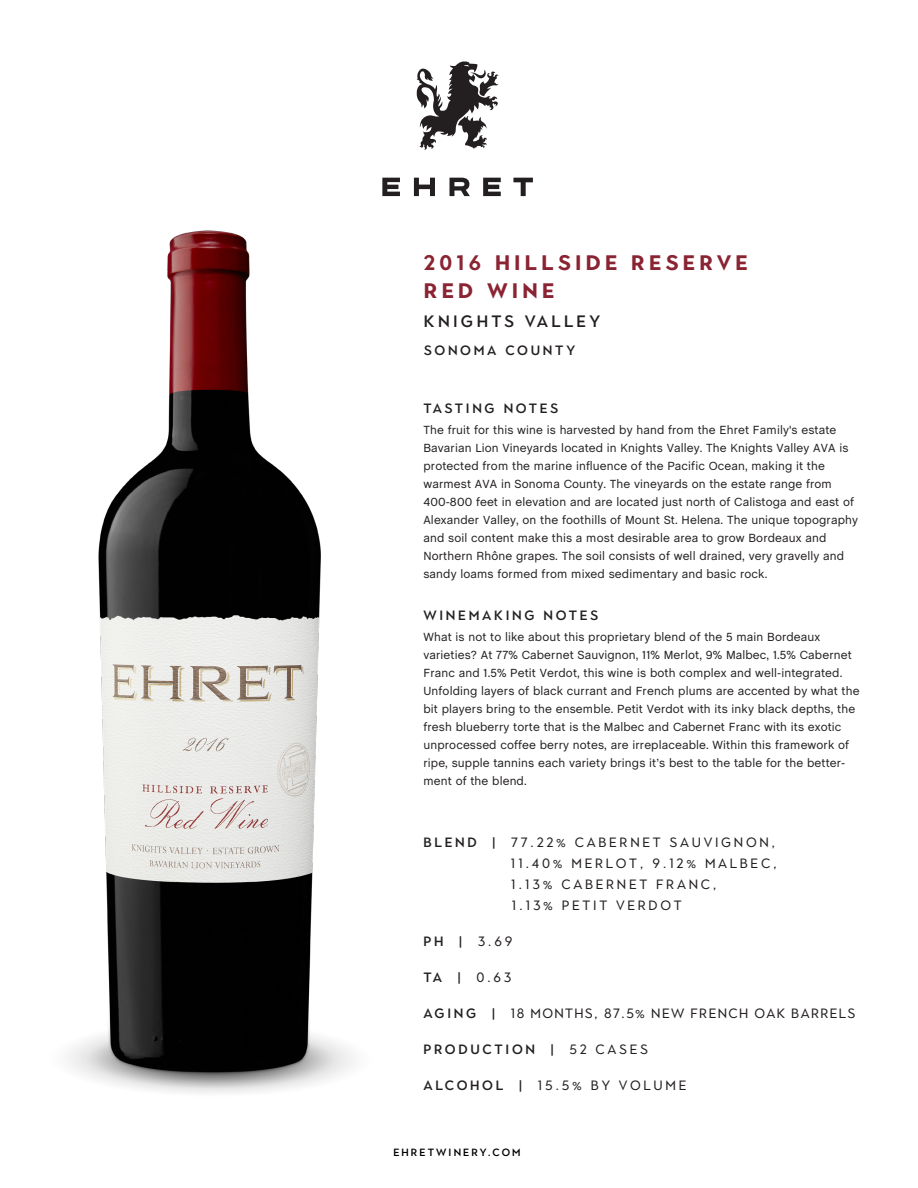
<style>
.page{position:relative;width:918px;height:1188px;background:#fff}
.page>*{position:absolute;margin:0;border:0;box-sizing:border-box;transform-origin:0 0}
.t1{font:700 21px/28.5px "Town 10 Display";letter-spacing:.2em;color:#8a2332}
.t2{font:500 16.5px "Town 10 Display";letter-spacing:.2em;color:#231f20}
.t3{font:13.5px/21px "Town 10 Display";letter-spacing:.2em;color:#231f20}
.t4{font:500 13.5px "Town 10 Display";letter-spacing:.2em;color:#231f20}
.t5{font:13.5px "Town 10 Display";letter-spacing:.1em;color:#231f20}
.t6{font:12px/18px "Chalet";letter-spacing:.01em;color:#231f20}
.t7{font:500 10.5px "Town 10 Display";letter-spacing:.2em;color:#000001}
.s1{font-weight:500}
.s2{font-weight:400}
</style>
<div class="page">
<svg style="left:416px;top:61px;width:82px;height:89px"></svg>
<svg style="left:382px;top:178px;width:18px;height:18px"></svg>
<svg style="left:414px;top:178px;width:21px;height:18px"></svg>
<svg style="left:449px;top:178px;width:21px;height:18px"></svg>
<svg style="left:483px;top:178px;width:18px;height:18px"></svg>
<svg style="left:513px;top:178px;width:20px;height:18px"></svg>
<img style="left:68px;top:230px;width:286px;height:863px">
<h1 class="t1" style="left:424px;top:249px;width:325px">2016 HILLSIDE RESERVE<br>RED WINE</h1>
<h2 class="t2" style="left:424px;top:312px;width:178px">KNIGHTS VALLEY</h2>
<p class="t4" style="left:424px;top:343px;width:153px">SONOMA COUNTY</p>
<p class="t4" style="left:423px;top:401px;width:136px">TASTING NOTES</p>
<p class="t6" style="left:423px;top:421px;width:436px">The fruit for this wine is harvested by hand from the Ehret Family's estate Bavarian Lion Vineyards located in Knights Valley. The Knights Valley AVA is protected from the marine influence of the Pacific Ocean, making it the warmest AVA in Sonoma County. The vineyards on the estate range from 400-800 feet in elevation and are located just north of Calistoga and east of Alexander Valley, on the foothills of Mount St. Helena. The unique topography and soil content make this a most desirable area to grow Bordeaux and Northern Rhône grapes. The soil consists of well drained, very gravelly and sandy loams formed from mixed sedimentary and basic rock.</p>
<p class="t4" style="left:423px;top:608px;width:176px">WINEMAKING NOTES</p>
<p class="t6" style="left:423px;top:628px;width:437px">What is not to like about this proprietary blend of the 5 main Bordeaux varieties? At 77% Cabernet Sauvignon, 11% Merlot, 9% Malbec, 1.5% Cabernet Franc and 1.5% Petit Verdot, this wine is both complex and well-integrated.<br>Unfolding layers of black currant and French plums are accented by what the bit players bring to the ensemble. Petit Verdot with its inky black depths, the fresh blueberry torte that is the Malbec and Cabernet Franc with its exotic unprocessed coffee berry notes, are irreplaceable. Within this framework of ripe, supple tannins each variety brings it’s best to the table for the better&shy;ment of the blend.</p>
<p class="t3" style="left:510px;top:832px;width:268px;text-indent:-87px"><span class="s1">BLEND |</span> 77.22% CABERNET SAUVIGNON,<br>11.40% MERLOT, 9.12% MALBEC,<br>1.13% CABERNET FRANC,<br>1.13% PETIT VERDOT</p>
<p class="t3" style="left:423px;top:931px;width:90px"><span class="s1">PH |</span> 3.69</p>
<p class="t3" style="left:423px;top:967px;width:90px"><span class="s1">TA |</span> 0.63</p>
<p class="t5" style="left:423px;top:1005px;width:433px"><span class="s1">AGING |</span> 18 MONTHS, 87.5% NEW FRENCH OAK BARRELS</p>
<p class="t4" style="left:423px;top:1041px;width:226px">PRODUCTION | <span class="s2">52 CASES</span></p>
<p class="t3" style="left:423px;top:1075px;width:264px"><span class="s1">ALCOHOL |</span> 15.5% BY VOLUME</p>
<p class="t7" style="left:393px;top:1147px;width:129px">EHRETWINERY.COM</p>
</div>
